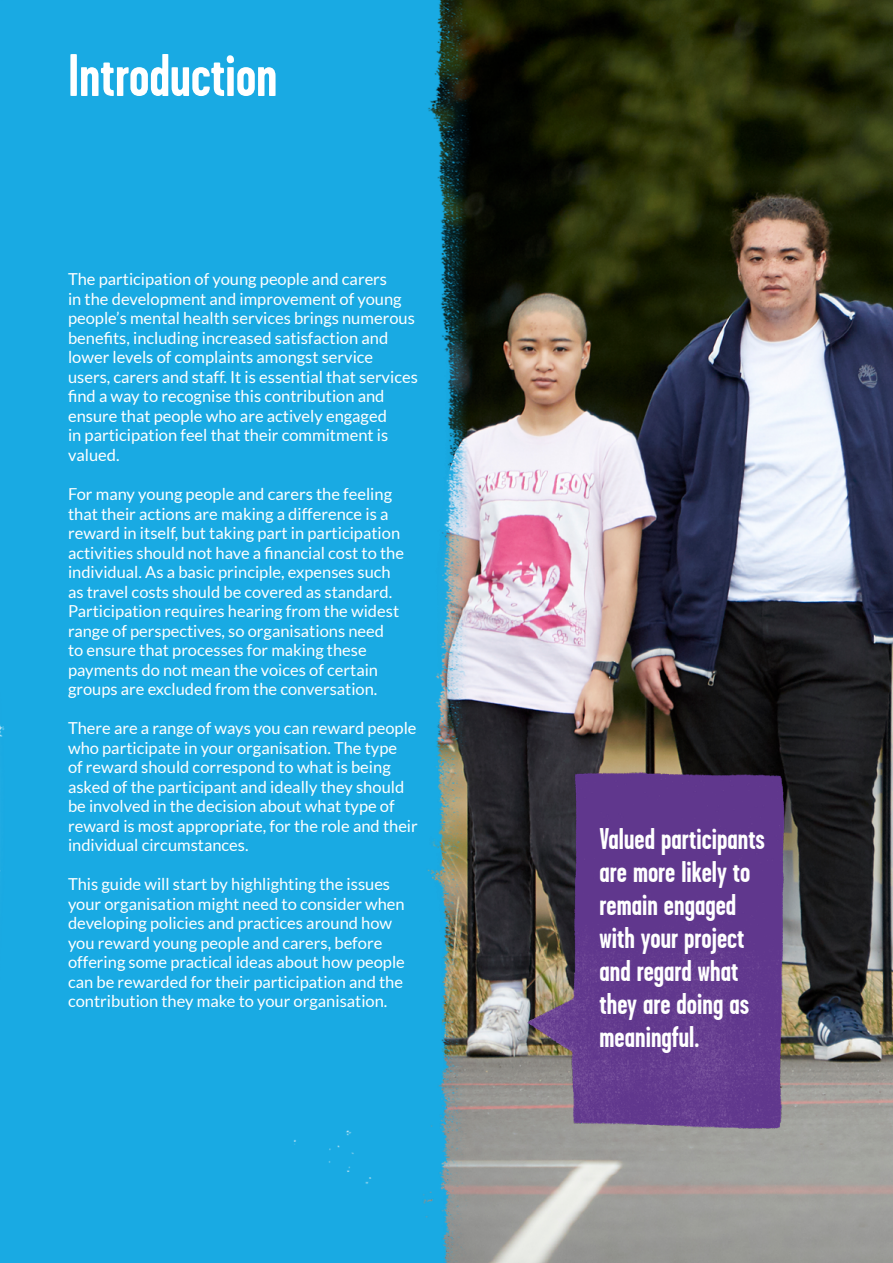
<style>
.page{position:relative;width:893px;height:1263px;background:#fff}
.page>*{position:absolute;margin:0;border:0;box-sizing:border-box;transform-origin:0 0}
.t1{font:700 60px "Garage Gothic";color:#fff}
.t2{font:700 30px/33px "Garage Gothic";color:#fff}
.t3{font:16.5px/19.5px "Lato";color:#fff}
</style>
<div class="page">
<img style="left:479px;top:0;width:414px;height:1263px">
<img style="left:0;top:0;width:479px;height:1263px">
<img style="left:506px;top:766px;width:319px;height:367px">
<h1 class="t1" style="left:68px;top:43px;width:211px">Introduction</h1>
<p class="t3" style="left:68px;top:270px;width:351px">The participation of young people and carers<br>in the development and improvement of young people’s mental health services brings numerous benefits, including increased satisfaction and lower levels of complaints amongst service users, carers and staff. It is essential that services find a way to recognise this contribution and ensure that people who are actively engaged<br>in participation feel that their commitment is valued.</p>
<p class="t3" style="left:68px;top:484px;width:338px">For many young people and carers the feeling that their actions are making a difference is a reward in itself, but taking part in participation activities should not have a financial cost to the individual. As a basic principle, expenses such as travel costs should be covered as standard.<br>Participation requires hearing from the widest range of perspectives, so organisations need<br>to ensure that processes for making these payments do not mean the voices of certain groups are excluded from the conversation.</p>
<p class="t3" style="left:68px;top:718px;width:351px">There are a range of ways you can reward people who participate in your organisation. The type<br>of reward should correspond to what is being asked of the participant and ideally they should be involved in the decision about what type of reward is most appropriate, for the role and their individual circumstances.</p>
<p class="t3" style="left:68px;top:874px;width:338px">This guide will start by highlighting the issues your organisation might need to consider when developing policies and practices around how you reward young people and carers, before offering some practical ideas about how people can be rewarded for their participation and the contribution they make to your organisation.</p>
<h2 class="t2" style="left:600px;top:822px;width:167px">Valued participants are more likely to remain engaged with your project and regard what they are doing as meaningful.</h2>
</div>
